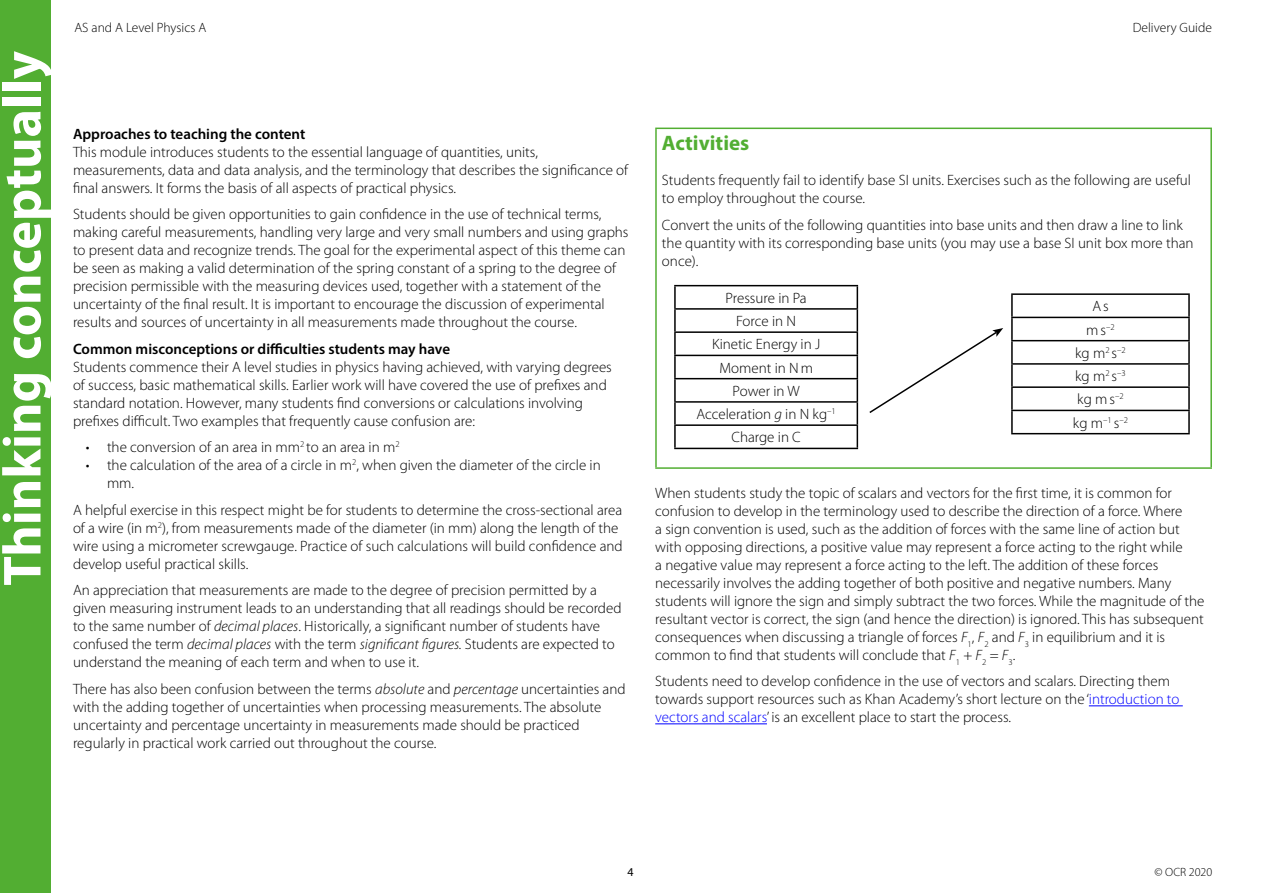
<style>
.page{position:relative;width:1263px;height:893px;background:#fff}
.page>*{position:absolute;margin:0;border:0;box-sizing:border-box;transform-origin:0 0}
.t1{font:700 54px "Myriad Pro";color:#fff}
.t2{font:700 21px "Myriad Pro";color:#52ae32}
.TConc_Body{font:300 15px/18px "Myriad Pro";color:#000}
.TConc_Body_bullets{font:300 15px/18px "Myriad Pro";color:#000}
.CC_H2{font:600 15px "Myriad Pro";color:#000}
.t3{font:300 13.5px "Myriad Pro";color:#000}
.t4{font:300 12px "Myriad Pro";color:#000}
.t5{font:12px "Myriad Pro";color:#000}
.s1{font-style:italic}
.s2{color:#00f}
</style>
<div class="page">
<div style="left:0;top:0;width:51px;height:893px;background:#52ae32"></div>
<hr style="left:1089px;top:705px;width:94px;height:1px;background:#00f">
<hr style="left:655px;top:723px;width:112px;height:1px;background:#00f">
<hr style="left:655px;top:128px;width:557px;height:1px;background:#52ae32">
<hr style="left:655px;top:129px;width:2px;height:338px;background:#52ae32">
<hr style="left:1210px;top:129px;width:2px;height:338px;background:#52ae32">
<hr style="left:655px;top:467px;width:557px;height:2px;background:#52ae32">
<hr style="left:674px;top:285px;width:184px;height:1px;background:#000">
<hr style="left:674px;top:286px;width:2px;height:22px;background:#000">
<hr style="left:674px;top:308px;width:184px;height:2px;background:#000">
<hr style="left:674px;top:310px;width:2px;height:21px;background:#000">
<hr style="left:674px;top:331px;width:184px;height:2px;background:#000">
<hr style="left:674px;top:333px;width:2px;height:22px;background:#000">
<hr style="left:674px;top:355px;width:184px;height:1px;background:#000">
<hr style="left:674px;top:356px;width:2px;height:22px;background:#000">
<hr style="left:674px;top:378px;width:184px;height:1px;background:#000">
<hr style="left:674px;top:379px;width:2px;height:22px;background:#000">
<hr style="left:674px;top:401px;width:184px;height:2px;background:#000">
<hr style="left:674px;top:403px;width:2px;height:21px;background:#000">
<hr style="left:674px;top:424px;width:184px;height:2px;background:#000">
<hr style="left:674px;top:426px;width:2px;height:22px;background:#000">
<svg style="left:857px;top:286px;width:1px;height:162px"></svg>
<hr style="left:674px;top:448px;width:184px;height:1px;background:#000">
<hr style="left:1011px;top:293px;width:179px;height:2px;background:#000">
<hr style="left:1011px;top:295px;width:2px;height:22px;background:#000">
<hr style="left:1188px;top:295px;width:2px;height:22px;background:#000">
<hr style="left:1011px;top:317px;width:179px;height:1px;background:#000">
<hr style="left:1011px;top:318px;width:2px;height:22px;background:#000">
<hr style="left:1188px;top:318px;width:2px;height:22px;background:#000">
<hr style="left:1011px;top:340px;width:179px;height:1px;background:#000">
<hr style="left:1011px;top:341px;width:2px;height:22px;background:#000">
<hr style="left:1188px;top:341px;width:2px;height:22px;background:#000">
<hr style="left:1011px;top:363px;width:179px;height:2px;background:#000">
<hr style="left:1011px;top:365px;width:2px;height:21px;background:#000">
<hr style="left:1188px;top:365px;width:2px;height:21px;background:#000">
<hr style="left:1011px;top:386px;width:179px;height:2px;background:#000">
<hr style="left:1011px;top:388px;width:2px;height:22px;background:#000">
<hr style="left:1188px;top:388px;width:2px;height:22px;background:#000">
<hr style="left:1011px;top:410px;width:179px;height:1px;background:#000">
<hr style="left:1011px;top:411px;width:2px;height:22px;background:#000">
<hr style="left:1188px;top:411px;width:2px;height:22px;background:#000">
<hr style="left:1011px;top:433px;width:179px;height:1px;background:#000">
<svg style="left:869px;top:328px;width:134px;height:85px"></svg>
<h1 class="t1" style="left:-13px;top:586px;width:536px;rotate:-90deg">Thinking conceptually</h1>
<p class="t3" style="left:74px;top:21px;width:133px">AS and A Level Physics A</p>
<p class="t3" style="left:1133px;top:21px;width:81px">Delivery Guide</p>
<h2 class="CC_H2" style="left:73px;top:124px;width:234px">Approaches to teaching the content</h2>
<p class="TConc_Body" style="left:73px;top:143px;width:557px">This module introduces students to the essential language of quantities, units, measurements, data and data analysis, and the terminology that describes the significance of final answers. It forms the basis of all aspects of practical physics.</p>
<p class="TConc_Body" style="left:73px;top:206px;width:557px">Students should be given opportunities to gain confidence in the use of technical terms, making careful measurements, handling very large and very small numbers and using graphs to present data and recognize trends. The goal for the experimental aspect of this theme can be seen as making a valid determination of the spring constant of a spring to the degree of precision permissible with the measuring devices used, together with a statement of the uncertainty of the final result. It is important to encourage the discussion of experimental results and sources of uncertainty in all measurements made throughout the course.</p>
<h2 class="CC_H2" style="left:73px;top:339px;width:379px">Common misconceptions or difficulties students may have</h2>
<p class="TConc_Body" style="left:73px;top:358px;width:540px">Students commence their A level studies in physics having achieved, with varying degrees of success, basic mathematical skills. Earlier work will have covered the use of prefixes and standard notation. However, many students find conversions or calculations involving prefixes difficult. Two examples that frequently cause confusion are:</p>
<p class="TConc_Body_bullets" style="left:86px;top:439px;width:315px">• the conversion of an area in mm<sup>2</sup> to an area in m<sup>2</sup></p>
<p class="TConc_Body_bullets" style="left:107px;top:457px;width:495px;text-indent:-21px">• the calculation of the area of a circle in m<sup>2</sup>, when given the diameter of the circle in mm.</p>
<p class="TConc_Body" style="left:73px;top:501px;width:551px">A helpful exercise in this respect might be for students to determine the cross-sectional area of a wire (in m<sup>2</sup>), from measurements made of the diameter (in mm) along the length of the wire using a micrometer screwgauge. Practice of such calculations will build confidence and develop useful practical skills.</p>
<p class="TConc_Body" style="left:73px;top:582px;width:550px">An appreciation that measurements are made to the degree of precision permitted by a given measuring instrument leads to an understanding that all readings should be recorded to the same number of <span class="s1">decimal places</span>. Historically, a significant number of students have confused the term <span class="s1">decimal places</span> with the term <span class="s1">significant figures.</span> Students are expected to understand the meaning of each term and when to use it.</p>
<p class="TConc_Body" style="left:73px;top:680px;width:554px">There has also been confusion between the terms <span class="s1">absolute</span> and <span class="s1">percentage</span> uncertainties and with the adding together of uncertainties when processing measurements. The absolute uncertainty and percentage uncertainty in measurements made should be practiced regularly in practical work carried out throughout the course.</p>
<p class="t2" style="left:662px;top:129px;width:89px">Activities</p>
<p class="TConc_Body" style="left:662px;top:171px;width:531px">Students frequently fail to identify base SI units. Exercises such as the following are useful to employ throughout the course.</p>
<p class="TConc_Body" style="left:662px;top:216px;width:533px">Convert the units of the following quantities into base units and then draw a line to link the quantity with its corresponding base units (you may use a base SI unit box more than once).</p>
<p class="TConc_Body" style="left:726px;top:289px;width:83px">Pressure in Pa</p>
<p class="TConc_Body" style="left:736px;top:312px;width:61px">Force in N</p>
<p class="TConc_Body" style="left:712px;top:336px;width:110px">Kinetic Energy in J</p>
<p class="TConc_Body" style="left:719px;top:359px;width:95px">Moment in Nm</p>
<p class="TConc_Body" style="left:733px;top:382px;width:68px">Power in W</p>
<p class="TConc_Body" style="left:696px;top:405px;width:141px">Acceleration <span class="s1">g</span> in N kg<sup>–1</sup></p>
<p class="TConc_Body" style="left:731px;top:429px;width:71px">Charge in C</p>
<p class="TConc_Body" style="left:1092px;top:298px;width:18px">As</p>
<p class="TConc_Body" style="left:1086px;top:321px;width:30px">ms<sup>–2</sup></p>
<p class="TConc_Body" style="left:1075px;top:344px;width:52px">kg m<sup>2</sup> s<sup>–2</sup></p>
<p class="TConc_Body" style="left:1075px;top:367px;width:52px">kg m<sup>2</sup> s<sup>–3</sup></p>
<p class="TConc_Body" style="left:1077px;top:391px;width:48px">kg ms<sup>–2</sup></p>
<p class="TConc_Body" style="left:1073px;top:414px;width:57px">kg m<sup>–1</sup> s<sup>–2</sup></p>
<p class="TConc_Body" style="left:655px;top:484px;width:551px">When students study the topic of scalars and vectors for the first time, it is common for confusion to develop in the terminology used to describe the direction of a force. Where<br>a sign convention is used, such as the addition of forces with the same line of action but with opposing directions, a positive value may represent a force acting to the right while<br>a negative value may represent a force acting to the left. The addition of these forces necessarily involves the adding together of both positive and negative numbers. Many students will ignore the sign and simply subtract the two forces. While the magnitude of the resultant vector is correct, the sign (and hence the direction) is ignored. This has subsequent consequences when discussing a triangle of forces <span class="s1">F</span><sub>1</sub>, <span class="s1">F</span><sub>2</sub> and <span class="s1">F</span><sub>3</sub> in equilibrium and it is common to find that students will conclude that <span class="s1">F</span><sub>1</sub> + <span class="s1">F</span><sub>2</sub> = <span class="s1">F</span><sub>3</sub>.</p>
<p class="TConc_Body" style="left:655px;top:673px;width:526px">Students need to develop confidence in the use of vectors and scalars. Directing them towards support resources such as Khan Academy’s short lecture on the ‘<span class="s2">introduction to vectors and scalars</span>’ is an excellent place to start the process.</p>
<p class="t5" style="left:627px;top:865px;width:8px">4</p>
<p class="t4" style="left:1154px;top:866px;width:59px">© OCR 2020</p>
</div>
